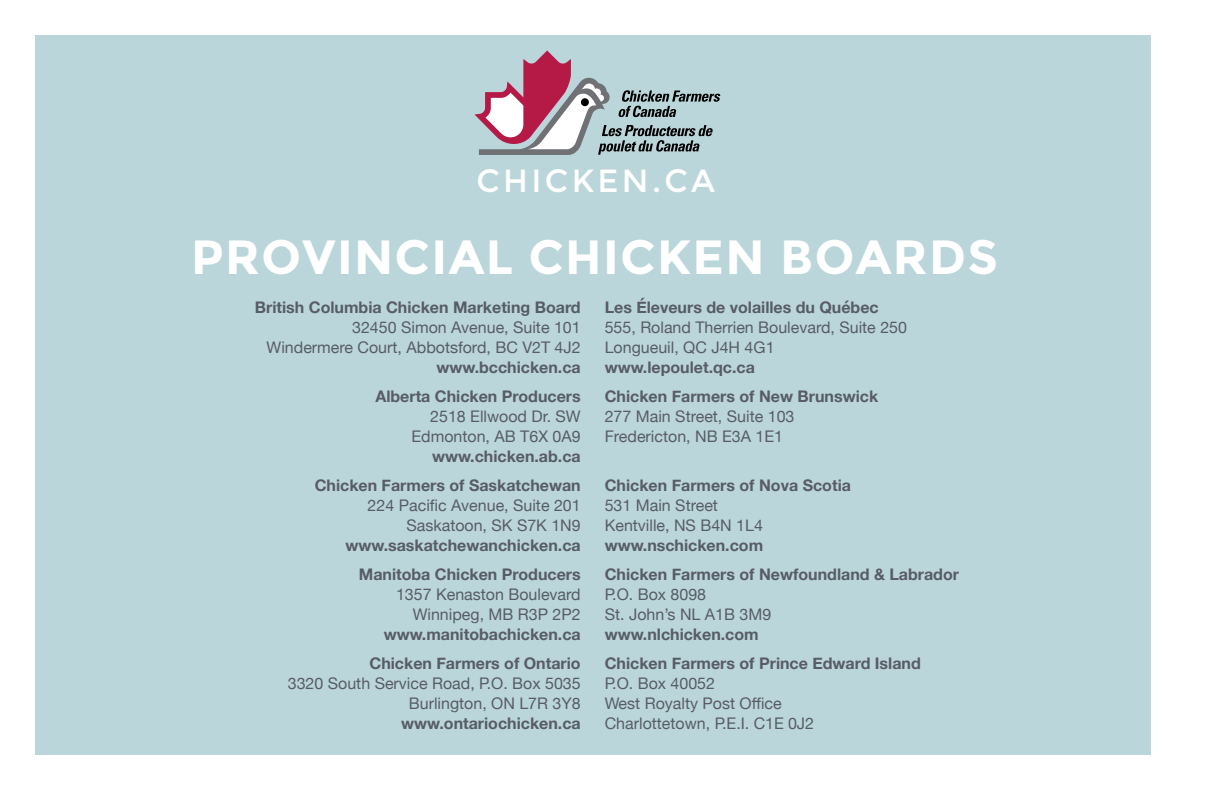
<style>
.page{position:relative;width:1224px;height:792px;background:#fff}
.page>*{position:absolute;margin:0;border:0;box-sizing:border-box;transform-origin:0 0}
.t1{font:700 48px "Montserrat";letter-spacing:.03em;color:#fff}
.t2{font:32px "Montserrat";letter-spacing:.105em;color:#fff}
.t3{font:700 16px/29px "Helvetica Neue";color:#575c66;text-align:right}
.t4{font:16px/20px "Helvetica Neue";color:#575c66;text-align:right}
</style>
<div class="page">
<div style="left:35px;top:35px;width:1116px;height:720px;background:#bbd6da"></div>
<svg style="left:474px;top:51px;width:247px;height:104px"></svg>
<h2 class="t2" style="left:476px;top:163px;width:240px">CHICKEN.CA</h2>
<h1 class="t1" style="left:191px;top:229px;width:809px">PROVINCIAL CHICKEN BOARDS</h1>
<p class="t3" style="left:255px;top:293px;width:327px">British Columbia Chicken Marketing Board</p>
<p class="t4" style="left:267px;top:318px;width:316px">32450 Simon Avenue, Suite 101<br>Windermere Court, Abbotsford, BC V2T 4J2</p>
<p class="t3" style="left:375px;top:353px;width:207px">www.bcchicken.ca<br>Alberta Chicken Producers</p>
<p class="t4" style="left:412px;top:407px;width:171px">2518 Ellwood Dr. SW<br>Edmonton, AB T6X 0A9</p>
<p class="t3" style="left:315px;top:442px;width:268px">www.chicken.ab.ca<br>Chicken Farmers of Saskatchewan</p>
<p class="t4" style="left:368px;top:496px;width:215px">224 Pacific Avenue, Suite 201<br>Saskatoon, SK S7K 1N9</p>
<p class="t3" style="left:346px;top:531px;width:237px">www.saskatchewanchicken.ca<br>Manitoba Chicken Producers</p>
<p class="t4" style="left:396px;top:585px;width:186px">1357 Kenaston Boulevard<br>Winnipeg, MB R3P 2P2</p>
<p class="t3" style="left:370px;top:620px;width:213px">www.manitobachicken.ca<br>Chicken Farmers of Ontario</p>
<p class="t4" style="left:288px;top:674px;width:294px">3320 South Service Road, P.O. Box 5035<br>Burlington, ON L7R 3Y8</p>
<p class="t3" style="left:401px;top:709px;width:181px">www.ontariochicken.ca</p>
<p class="t3" style="left:605px;top:293px;width:276px">Les Éleveurs de volailles du Québec</p>
<p class="t4" style="left:605px;top:318px;width:304px;text-align:left">555, Roland Therrien Boulevard, Suite 250<br>Longueuil, QC J4H 4G1</p>
<p class="t3" style="left:605px;top:353px;width:275px;text-align:left">www.lepoulet.qc.ca<br>Chicken Farmers of New Brunswick</p>
<p class="t4" style="left:605px;top:407px;width:191px;text-align:left">277 Main Street, Suite 103<br>Fredericton, NB E3A 1E1</p>
<p class="t3" style="left:605px;top:471px;width:248px">Chicken Farmers of Nova Scotia</p>
<p class="t4" style="left:605px;top:496px;width:160px;text-align:left">531 Main Street<br>Kentville, NS B4N 1L4</p>
<p class="t3" style="left:605px;top:531px;width:356px;text-align:left">www.nschicken.com<br>Chicken Farmers of Newfoundland &amp; Labrador</p>
<p class="t4" style="left:605px;top:585px;width:168px;text-align:left">P.O. Box 8098<br>St. John’s NL A1B 3M9</p>
<p class="t3" style="left:605px;top:620px;width:318px;text-align:left">www.nlchicken.com<br>Chicken Farmers of Prince Edward Island</p>
<p class="t4" style="left:605px;top:674px;width:211px;text-align:left">P.O. Box 40052<br>West Royalty Post Office<br>Charlottetown, P.E.I. C1E 0J2</p>
</div>
